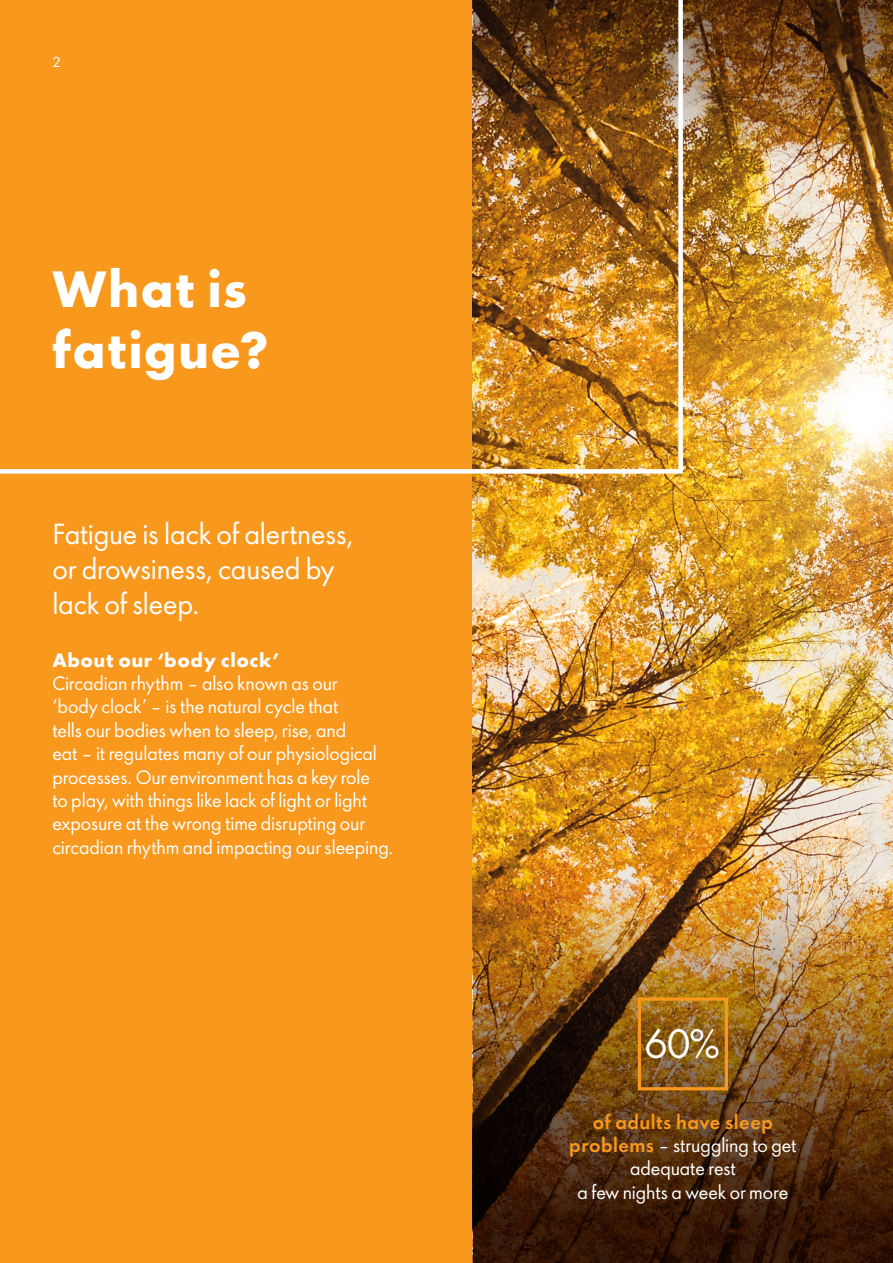
<style>
.page{position:relative;width:893px;height:1263px;background:#fff}
.page>*{position:absolute;margin:0;border:0;box-sizing:border-box;transform-origin:0 0}
.t1{font:700 47.25px/61.3px "Shell";letter-spacing:.03em;color:#fff}
.t2{font:38.25px "Shell";color:#fff}
.t3{font:27px/35.1px "Shell";letter-spacing:-.005em;color:#fff}
.t4{font:18px/23.4px "Shell";letter-spacing:-.005em;color:#fff}
.t5{font:700 18px "Shell";letter-spacing:.03em;color:#fff}
.t6{font:13.5px "Shell";color:#fff}
.s1{font-weight:800;color:#f8981d}
</style>
<div class="page">
<div style="left:0;top:0;width:473px;height:1263px;background:#f8981d"></div>
<img style="left:473px;top:289px;width:420px;height:526px">
<img style="left:683px;top:0;width:210px;height:289px">
<img style="left:473px;top:815px;width:420px;height:448px">
<div style="left:638px;top:997px;width:90px;height:93px;border:3px solid #f8981d"></div>
<svg style="left:0;top:0;width:683px;height:474px"></svg>
<p class="t6" style="left:53px;top:51px;width:10px">2</p>
<h1 class="t1" style="left:53px;top:254px;width:218px">What is fatigue?</h1>
<h3 class="t3" style="left:52px;top:514px;width:302px">Fatigue is lack of alertness, or drowsiness, caused by lack of sleep.</h3>
<p class="t5" style="left:52px;top:645px;width:229px">About our ‘body clock’</p>
<p class="t4" style="left:52px;top:670px;width:342px">Circadian rhythm – also known as our<br>‘body clock’ – is the natural cycle that<br>tells our bodies when to sleep, rise, and<br>eat – it regulates many of our physiological processes. Our environment has a key role<br>to play, with things like lack of light or light exposure at the wrong time disrupting our circadian rhythm and impacting our sleeping.</p>
<h2 class="t2" style="left:644px;top:1014px;width:77px">60%</h2>
<p class="t4" style="left:569px;top:1109px;width:229px;text-align:center"><span class="s1">of adults have sleep problems</span> – struggling to get adequate rest<br>a few nights a week or more</p>
</div>
